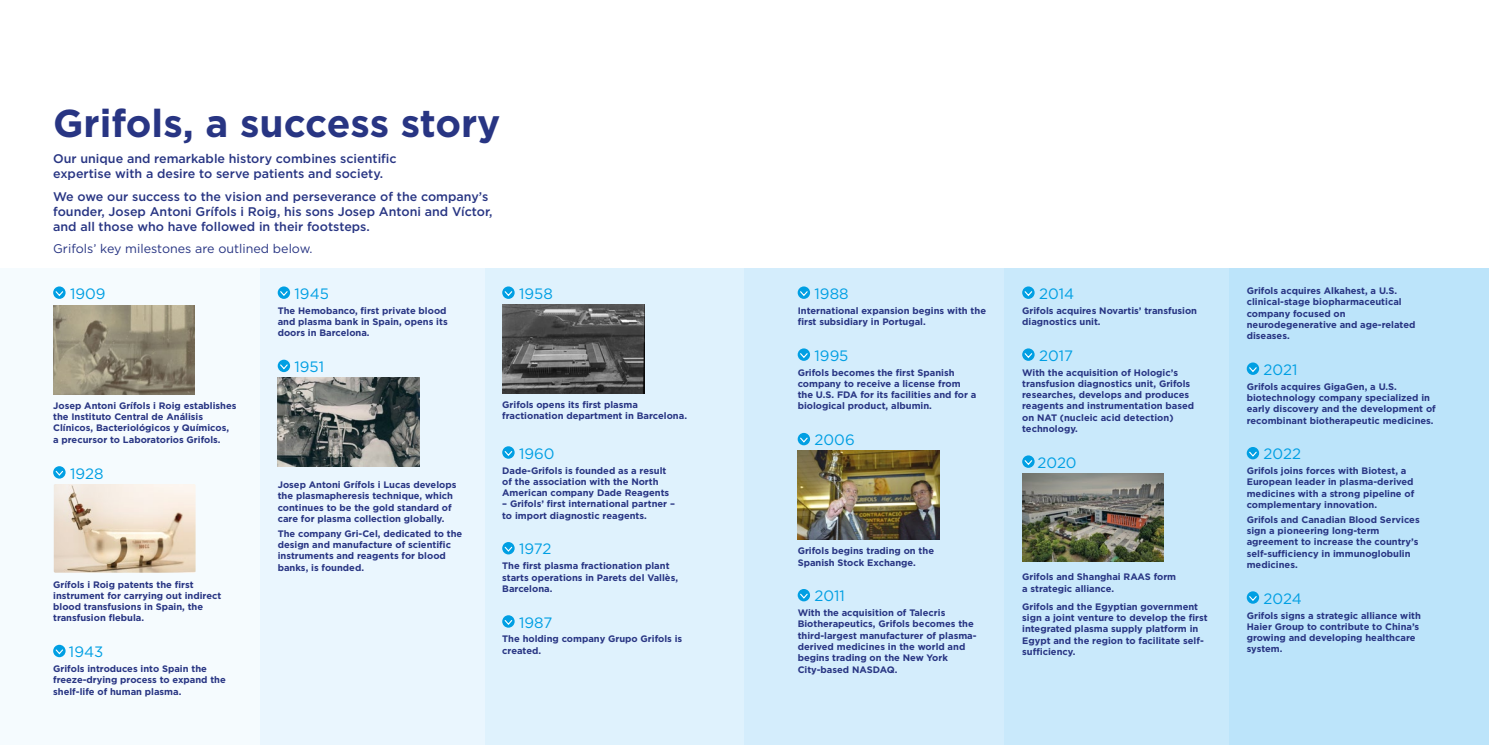
<style>
.page{position:relative;width:1489px;height:745px;background:#fff}
.page>*{position:absolute;margin:0;border:0;box-sizing:border-box;transform-origin:0 0}
.t1{font:700 38.75px "Gotham";color:#283583}
.t2{font:15px "Gotham";color:#009fe3}
.t3{font:500 12.5px/15px "Gotham";color:#283583}
.t4{font:12.5px "Gotham";color:#283583}
.t5{font:700 9.38px/11.2px "Gotham";color:#283583}
</style>
<div class="page">
<div style="left:0;top:268px;width:260px;height:476px;background:#f5fbfe"></div>
<div style="left:260px;top:268px;width:224px;height:476px;background:#eaf6fe"></div>
<div style="left:484px;top:268px;width:260px;height:476px;background:#dff2fd"></div>
<div style="left:744px;top:268px;width:260px;height:476px;background:#d4edfc"></div>
<div style="left:1004px;top:268px;width:224px;height:476px;background:#c9e9fb"></div>
<div style="left:1228px;top:268px;width:260px;height:476px;background:#bce4fa"></div>
<svg style="left:53px;top:286px;width:13px;height:13px"></svg>
<svg style="left:54px;top:290px;width:10px;height:7px"></svg>
<img style="left:53px;top:305px;width:142px;height:89px">
<svg style="left:53px;top:466px;width:13px;height:12px"></svg>
<svg style="left:55px;top:469px;width:9px;height:7px"></svg>
<img style="left:54px;top:484px;width:141px;height:88px">
<svg style="left:53px;top:644px;width:13px;height:12px"></svg>
<svg style="left:55px;top:648px;width:9px;height:6px"></svg>
<svg style="left:278px;top:286px;width:12px;height:13px"></svg>
<svg style="left:279px;top:290px;width:10px;height:7px"></svg>
<svg style="left:278px;top:359px;width:12px;height:13px"></svg>
<svg style="left:279px;top:363px;width:10px;height:7px"></svg>
<img style="left:278px;top:377px;width:141px;height:89px">
<svg style="left:502px;top:286px;width:12px;height:13px"></svg>
<svg style="left:503px;top:290px;width:10px;height:7px"></svg>
<img style="left:502px;top:304px;width:142px;height:89px">
<svg style="left:502px;top:446px;width:12px;height:12px"></svg>
<svg style="left:503px;top:449px;width:10px;height:7px"></svg>
<svg style="left:502px;top:541px;width:12px;height:13px"></svg>
<svg style="left:503px;top:545px;width:10px;height:7px"></svg>
<svg style="left:502px;top:615px;width:12px;height:12px"></svg>
<svg style="left:503px;top:618px;width:10px;height:7px"></svg>
<svg style="left:797px;top:286px;width:13px;height:13px"></svg>
<svg style="left:799px;top:290px;width:9px;height:7px"></svg>
<svg style="left:797px;top:348px;width:13px;height:12px"></svg>
<svg style="left:799px;top:352px;width:9px;height:7px"></svg>
<svg style="left:797px;top:432px;width:13px;height:13px"></svg>
<svg style="left:799px;top:436px;width:9px;height:7px"></svg>
<img style="left:797px;top:450px;width:142px;height:89px">
<svg style="left:797px;top:588px;width:13px;height:13px"></svg>
<svg style="left:799px;top:592px;width:9px;height:7px"></svg>
<svg style="left:1022px;top:286px;width:12px;height:13px"></svg>
<svg style="left:1023px;top:290px;width:10px;height:7px"></svg>
<svg style="left:1022px;top:348px;width:12px;height:12px"></svg>
<svg style="left:1023px;top:352px;width:10px;height:7px"></svg>
<svg style="left:1022px;top:455px;width:12px;height:12px"></svg>
<svg style="left:1023px;top:459px;width:10px;height:7px"></svg>
<img style="left:1022px;top:473px;width:141px;height:88px">
<svg style="left:1246px;top:362px;width:12px;height:12px"></svg>
<svg style="left:1247px;top:366px;width:10px;height:7px"></svg>
<svg style="left:1246px;top:446px;width:12px;height:13px"></svg>
<svg style="left:1247px;top:450px;width:10px;height:7px"></svg>
<svg style="left:1246px;top:591px;width:12px;height:12px"></svg>
<svg style="left:1247px;top:594px;width:10px;height:7px"></svg>
<h1 class="t1" style="left:53px;top:98px;width:449px">Grifols, a success story</h1>
<h3 class="t3" style="left:53px;top:151px;width:345px">Our unique and remarkable history combines scientific expertise with a desire to serve patients and society.</h3>
<h3 class="t3" style="left:53px;top:188px;width:441px">We owe our success to the vision and perseverance of the company’s founder, Josep Antoni Grífols i Roig, his sons Josep Antoni and Víctor, and all those who have followed in their footsteps.</h3>
<h3 class="t4" style="left:53px;top:240px;width:261px">Grifols’ key milestones are outlined below.</h3>
<h2 class="t2" style="left:70px;top:284px;width:37px">1909</h2>
<h2 class="t2" style="left:294px;top:284px;width:36px">1945</h2>
<p class="t5" style="left:278px;top:304px;width:171px">The Hemobanco, first private blood and plasma bank in Spain, opens its doors in Barcelona.</p>
<h2 class="t2" style="left:294px;top:357px;width:31px">1951</h2>
<h2 class="t2" style="left:519px;top:284px;width:35px">1958</h2>
<p class="t5" style="left:53px;top:399px;width:185px">Josep Antoni Grífols i Roig establishes the Instituto Central de Análisis Clínicos, Bacteriológicos y Químicos, a precursor to Laboratorios Grifols.</p>
<h2 class="t2" style="left:70px;top:463px;width:35px">1928</h2>
<p class="t5" style="left:53px;top:578px;width:170px">Grífols i Roig patents the first instrument for carrying out indirect blood transfusions in Spain, the transfusion flebula.</p>
<h2 class="t2" style="left:69px;top:642px;width:36px">1943</h2>
<p class="t5" style="left:53px;top:662px;width:174px">Grifols introduces into Spain the freeze-drying process to expand the shelf-life of human plasma.</p>
<p class="t5" style="left:278px;top:479px;width:180px">Josep Antoni Grífols i Lucas develops the plasmapheresis technique, which continues to be the gold standard of care for plasma collection globally.</p>
<p class="t5" style="left:278px;top:527px;width:186px">The company Gri-Cel, dedicated to the design and manufacture of scientific instruments and reagents for blood banks, is founded.</p>
<p class="t5" style="left:502px;top:398px;width:186px">Grifols opens its first plasma fractionation department in Barcelona.</p>
<h2 class="t2" style="left:519px;top:443px;width:37px">1960</h2>
<p class="t5" style="left:502px;top:464px;width:168px">Dade-Grifols is founded as a result of the association with the North<br>American company Dade Reagents</p>
<p class="t5" style="left:502px;top:498px;width:174px">– Grifols’ first international partner – to import diagnostic reagents.</p>
<h2 class="t2" style="left:519px;top:539px;width:34px">1972</h2>
<p class="t5" style="left:502px;top:560px;width:177px">The first plasma fractionation plant starts operations in Parets del Vallès,<br>Barcelona.</p>
<h2 class="t2" style="left:519px;top:612px;width:35px">1987</h2>
<p class="t5" style="left:502px;top:633px;width:181px">The holding company Grupo Grifols is created.</p>
<h2 class="t2" style="left:814px;top:284px;width:35px">1988</h2>
<p class="t5" style="left:797px;top:304px;width:190px">International expansion begins with the first subsidiary in Portugal.</p>
<h2 class="t2" style="left:814px;top:345px;width:35px">1995</h2>
<p class="t5" style="left:797px;top:366px;width:180px">Grifols becomes the first Spanish company to receive a license from the U.S. FDA for its facilities and for a biological product, albumin.</p>
<h2 class="t2" style="left:814px;top:430px;width:42px">2006</h2>
<p class="t5" style="left:797px;top:545px;width:138px">Grifols begins trading on the<br>Spanish Stock Exchange.</p>
<h2 class="t2" style="left:814px;top:586px;width:32px">2011</h2>
<p class="t5" style="left:797px;top:606px;width:180px">With the acquisition of Talecris<br>Biotherapeutics, Grifols becomes the third-largest manufacturer of plasma&shy;derived medicines in the world and begins trading on the New York<br>City-based NASDAQ.</p>
<h2 class="t2" style="left:1039px;top:284px;width:37px">2014</h2>
<p class="t5" style="left:1022px;top:304px;width:176px">Grifols acquires Novartis’ transfusion diagnostics unit.</p>
<h2 class="t2" style="left:1039px;top:345px;width:35px">2017</h2>
<p class="t5" style="left:1022px;top:366px;width:174px">With the acquisition of Hologic’s transfusion diagnostics unit, Grifols researches, develops and produces reagents and instrumentation based on NAT (nucleic acid detection) technology.</p>
<h2 class="t2" style="left:1037px;top:452px;width:41px">2020</h2>
<p class="t5" style="left:1022px;top:571px;width:155px">Grifols and Shanghai RAAS form a strategic alliance.</p>
<p class="t5" style="left:1022px;top:600px;width:187px">Grifols and the Egyptian government sign a joint venture to develop the first integrated plasma supply platform in Egypt and the region to facilitate self&shy;sufficiency.</p>
<p class="t5" style="left:1246px;top:285px;width:170px">Grifols acquires Alkahest, a U.S. clinical-stage biopharmaceutical company focused on neurodegenerative and age-related diseases.</p>
<h2 class="t2" style="left:1263px;top:360px;width:35px">2021</h2>
<p class="t5" style="left:1246px;top:380px;width:190px">Grifols acquires GigaGen, a U.S. biotechnology company specialized in early discovery and the development of recombinant biotherapeutic medicines.</p>
<h2 class="t2" style="left:1263px;top:444px;width:39px">2022</h2>
<p class="t5" style="left:1246px;top:465px;width:169px">Grifols joins forces with Biotest, a European leader in plasma-derived medicines with a strong pipeline of complementary innovation.</p>
<p class="t5" style="left:1246px;top:513px;width:174px">Grifols and Canadian Blood Services sign a pioneering long-term agreement to increase the country’s self-sufficiency in immunoglobulin medicines.</p>
<h2 class="t2" style="left:1263px;top:588px;width:40px">2024</h2>
<p class="t5" style="left:1246px;top:609px;width:176px">Grifols signs a strategic alliance with<br>Haier Group to contribute to China’s growing and developing healthcare system.</p>
</div>
